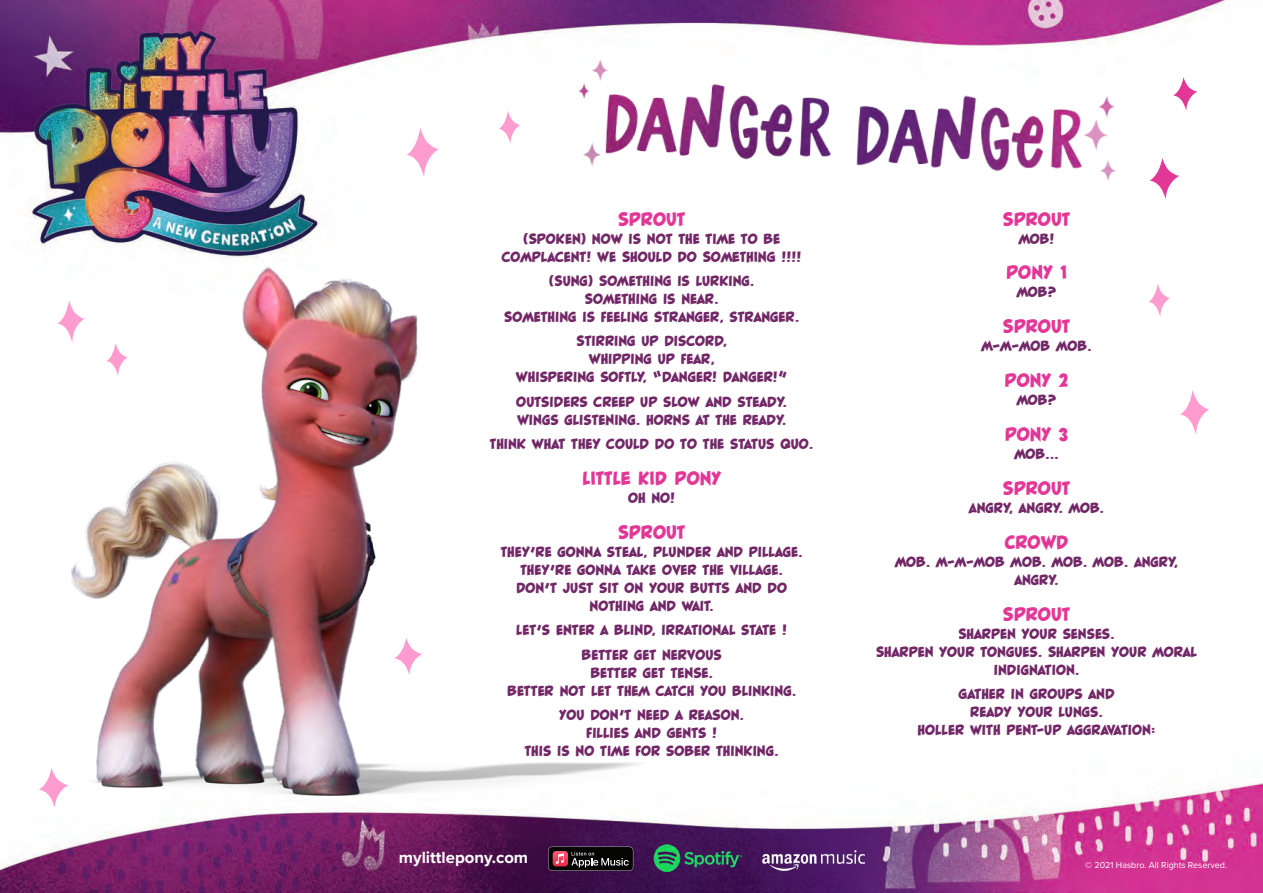
<style>
.page{position:relative;width:1263px;height:893px;background:#fff}
.page>*{position:absolute;margin:0;border:0;box-sizing:border-box;transform-origin:0 0}
.t1{font:25.5px "Blambot FX Pro Heavy BB";color:#e23796}
.t2{font:19.5px/18px "Blambot FX Pro Heavy BB";color:#722867;text-align:center}
.t3{font:700 16.8px "Proxima Nova";color:#fff}
.t4{font:9px "Proxima Nova";color:#fff}
</style>
<div class="page">
<img style="left:0;top:0;width:1263px;height:893px">
<img style="left:762px;top:851px;width:102px;height:20px">
<svg style="left:548px;top:846px;width:85px;height:25px;background:#3d2d2f"></svg>
<img style="left:653px;top:844px;width:90px;height:27px">
<img style="left:45px;top:258px;width:637px;height:558px">
<img style="left:575px;top:59px;width:545px;height:133px">
<svg style="left:1149px;top:158px;width:31px;height:41px"></svg>
<svg style="left:1173px;top:77px;width:25px;height:34px"></svg>
<svg style="left:39px;top:768px;width:30px;height:40px"></svg>
<svg style="left:57px;top:300px;width:28px;height:43px"></svg>
<svg style="left:499px;top:111px;width:22px;height:33px"></svg>
<svg style="left:106px;top:343px;width:22px;height:33px"></svg>
<svg style="left:1148px;top:283px;width:22px;height:34px"></svg>
<svg style="left:1180px;top:390px;width:30px;height:45px"></svg>
<svg style="left:406px;top:127px;width:34px;height:51px"></svg>
<svg style="left:394px;top:638px;width:29px;height:37px"></svg>
<h1 class="t1" style="left:618px;top:206px;width:69px">SPROUT</h1>
<p class="t2" style="left:502px;top:229px;width:301px">(Spoken) Now is not the time to be complacent! We Should DO SOMETHING !!!!</p>
<p class="t2" style="left:504px;top:271px;width:297px">(Sung) Something is lurking.<br>Something is near.<br>Something is feeling stranger, stranger.</p>
<p class="t2" style="left:516px;top:332px;width:273px">Stirring up discord,<br>Whipping up fear,<br>Whispering softly, “danger! Danger!”</p>
<p class="t2" style="left:516px;top:392px;width:272px;text-align:left">Outsiders creep up slow and steady.<br>Wings glistening. Horns at the ready.</p>
<p class="t2" style="left:490px;top:434px;width:325px">Think what they could do to the status quo.</p>
<h1 class="t1" style="left:582px;top:465px;width:140px">LITTLE KID PONY</h1>
<p class="t2" style="left:628px;top:488px;width:49px">Oh no!</p>
<h1 class="t1" style="left:618px;top:519px;width:69px">SPROUT</h1>
<p class="t2" style="left:501px;top:542px;width:303px">They’re gonna steal, plunder and pillage.<br>They’re gonna take over the village.<br>Don’t just sit on your butts and do nothing and wait.</p>
<p class="t2" style="left:516px;top:617px;width:272px;line-height:24.3px">Let’s enter a blind, irrational state !<br>Better get nervous</p>
<p class="t2" style="left:507px;top:663px;width:290px">Better get tense.<br>Better not let them catch you blinking.</p>
<p class="t2" style="left:525px;top:705px;width:255px">You don’t need a reason.<br>Fillies and Gents !<br>This is no time for sober thinking.</p>
<h1 class="t1" style="left:1003px;top:206px;width:69px">SPROUT</h1>
<p class="t2" style="left:1019px;top:229px;width:37px">Mob!</p>
<h1 class="t1" style="left:1006px;top:260px;width:62px">PONY 1</h1>
<p class="t2" style="left:1017px;top:283px;width:41px">Mob?</p>
<h1 class="t1" style="left:1003px;top:314px;width:69px">SPROUT</h1>
<p class="t2" style="left:981px;top:337px;width:112px">M-m-mob mob.</p>
<h1 class="t1" style="left:1005px;top:367px;width:65px">PONY 2</h1>
<p class="t2" style="left:1017px;top:391px;width:41px">Mob?</p>
<h1 class="t1" style="left:1005px;top:421px;width:65px">PONY 3</h1>
<p class="t2" style="left:1014px;top:444px;width:46px">Mob...</p>
<h1 class="t1" style="left:1003px;top:475px;width:69px">SPROUT</h1>
<p class="t2" style="left:969px;top:498px;width:137px">Angry, angry. Mob.</p>
<h1 class="t1" style="left:1005px;top:529px;width:65px">CROWD</h1>
<p class="t2" style="left:895px;top:552px;width:284px">Mob. M-m-mob mob. Mob. Mob. Angry, angry.</p>
<h1 class="t1" style="left:1003px;top:601px;width:69px">SPROUT</h1>
<p class="t2" style="left:876px;top:624px;width:322px">Sharpen your senses.<br>Sharpen your tongues. Sharpen your moral indignation.</p>
<p class="t2" style="left:917px;top:685px;width:240px">Gather in groups and<br>Ready your lungs.<br>Holler with pent-up aggravation:</p>
<p class="t3" style="left:399px;top:845px;width:131px">mylittlepony.com</p>
<p class="t4" style="left:1085px;top:859px;width:144px">© 2021 Hasbro. All Rights Reserved.</p>
</div>
